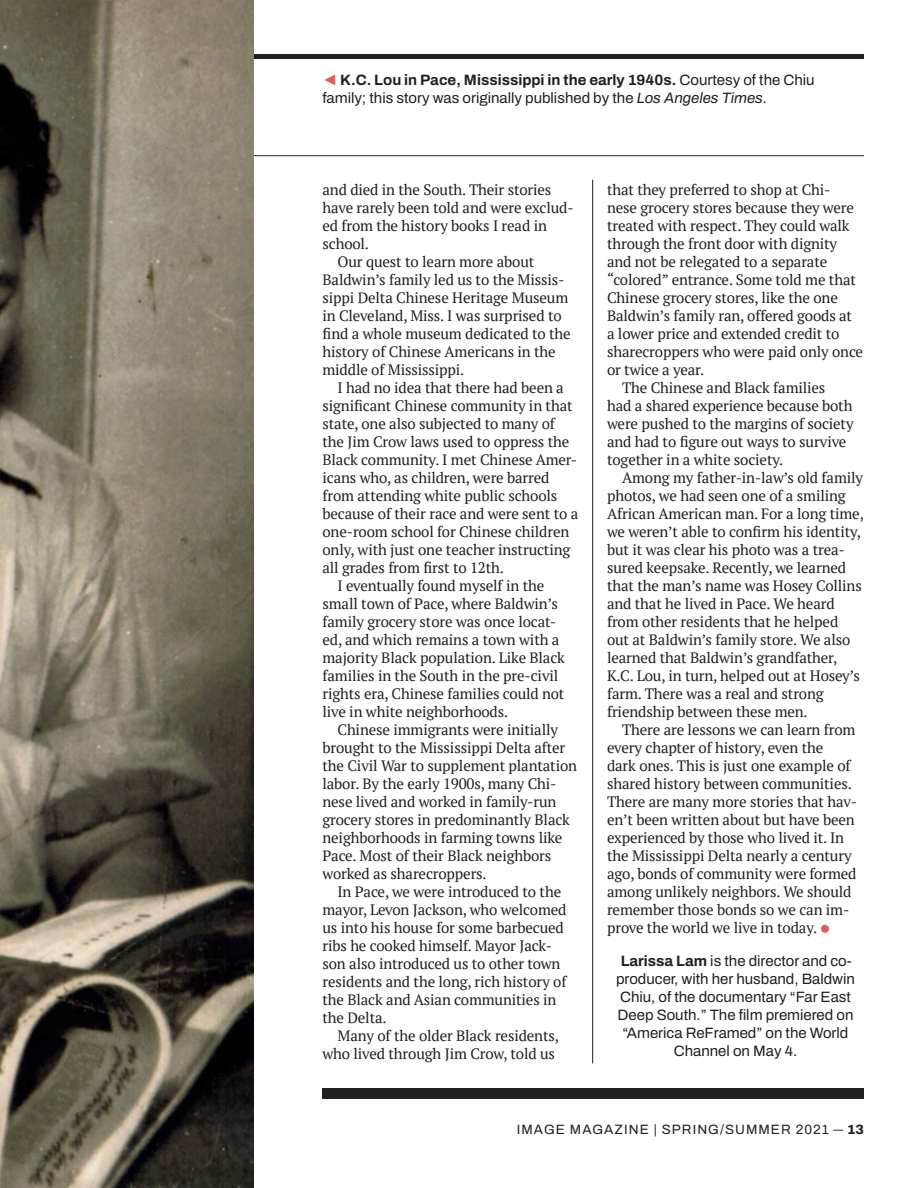
<style>
.page{position:relative;width:918px;height:1188px;background:#fff}
.page>*{position:absolute;margin:0;border:0;box-sizing:border-box;transform-origin:0 0}
.t1{font:15px/18px "PT Serif";letter-spacing:-.01em;color:#231f20}
.t2{font:15px/18px "Archivo";color:#231f20;text-align:center}
.t3{font:13.5px "Archivo";letter-spacing:.075em;color:#231f20}
.s1{font-family:"Arial";font-weight:700;color:#e35d50}
.s2{font-weight:700}
.s3{font-style:italic}
.s4{font-family:"Californian FB";color:#e35d50}
.s5{font-family:"PT Serif"}
.s6{font-weight:800}
</style>
<div class="page">
<hr style="left:54px;top:54px;width:810px;height:4px;background:#231f20">
<hr style="left:592px;top:180px;width:1px;height:883px;background:#231f20">
<hr style="left:54px;top:155px;width:810px;height:1px;background:#231f20">
<div style="left:322px;top:1089px;width:542px;height:10px;background:#231f20"></div>
<img style="left:0;top:0;width:254px;height:1188px">
<p class="t2" style="left:322px;top:71px;width:494px;text-align:left"><span class="s1">◄</span> <span class="s2">K.C. Lou in Pace, Mississippi in the early 1940s.</span> Courtesy of the Chiu family; this story was originally published by the <span class="s3">Los Angeles Times</span>.</p>
<p class="t1" style="left:322px;top:181px;width:253px">and died in the South. Their stories have rarely been told and were exclud&shy;ed from the history books I read in school.</p>
<p class="t1" style="left:322px;top:253px;width:250px;text-indent:15px">Our quest to learn more about Baldwin’s family led us to the Missis&shy;sippi Delta Chinese Heritage Museum in Cleveland, Miss. I was surprised to find a whole museum dedicated to the history of Chinese Americans in the middle of Mississippi.</p>
<p class="t1" style="left:322px;top:379px;width:257px;text-indent:15px">I had no idea that there had been a significant Chinese community in that state, one also subjected to many of the Jim Crow laws used to oppress the Black community. I met Chinese Amer&shy;icans who, as children, were barred from attending white public schools because of their race and were sent to a one-room school for Chinese children only, with just one teacher instructing all grades from first to 12th.</p>
<p class="t1" style="left:322px;top:577px;width:244px;text-indent:15px">I eventually found myself in the small town of Pace, where Baldwin’s family grocery store was once locat&shy;ed, and which remains a town with a majority Black population. Like Black families in the South in the pre-civil rights era, Chinese families could not live in white neighborhoods.</p>
<p class="t1" style="left:322px;top:721px;width:256px;text-indent:15px">Chinese immigrants were initially brought to the Mississippi Delta after the Civil War to supplement plantation labor. By the early 1900s, many Chi&shy;nese lived and worked in family-run grocery stores in predominantly Black neighborhoods in farming towns like Pace. Most of their Black neighbors worked as sharecroppers.</p>
<p class="t1" style="left:322px;top:883px;width:246px;text-indent:15px">In Pace, we were introduced to the mayor, Levon Jackson, who welcomed us into his house for some barbecued ribs he cooked himself. Mayor Jack&shy;son also introduced us to other town residents and the long, rich history of the Black and Asian communities in the Delta.</p>
<p class="t1" style="left:322px;top:1027px;width:238px;text-align:right">Many of the older Black residents, who lived through Jim Crow, told us</p>
<p class="t1" style="left:607px;top:181px;width:258px">that they preferred to shop at Chi&shy;nese grocery stores because they were treated with respect. They could walk through the front door with dignity and not be relegated to a separate “colored” entrance. Some told me that Chinese grocery stores, like the one Baldwin’s family ran, offered goods at a lower price and extended credit to sharecroppers who were paid only once or twice a year.</p>
<p class="t1" style="left:607px;top:379px;width:248px;text-indent:15px">The Chinese and Black families had a shared experience because both were pushed to the margins of society and had to figure out ways to survive together in a white society.</p>
<p class="t1" style="left:607px;top:469px;width:258px;text-indent:15px">Among my father-in-law’s old family photos, we had seen one of a smiling African American man. For a long time, we weren’t able to confirm his identity, but it was clear his photo was a trea&shy;sured keepsake. Recently, we learned that the man’s name was Hosey Collins and that he lived in Pace. We heard from other residents that he helped out at Baldwin’s family store. We also learned that Baldwin’s grandfather, K.C. Lou, in turn, helped out at Hosey’s farm. There was a real and strong friendship between these men.</p>
<p class="t1" style="left:607px;top:721px;width:252px;text-indent:15px">There are lessons we can learn from every chapter of history, even the<br>dark ones. This is just one example of shared history between communities.<br>There are many more stories that hav&shy;en’t been written about but have been experienced by those who lived it. In the Mississippi Delta nearly a century ago, bonds of community were formed among unlikely neighbors. We should remember those bonds so we can im&shy;prove the world we live in today. <span class="s4">•</span></p>
<p class="t2" style="left:616px;top:952px;width:240px"><span class="s2">Larissa Lam</span> is the director and co&shy;producer, with her husband, Baldwin<br>Chiu, of the documentary “Far East<br>Deep South.” The film premiered on “America ReFramed” on the World<br>Channel on May 4.</p>
<p class="t3" style="left:517px;top:1119px;width:349px">IMAGE MAGAZINE | SPRING/SUMMER 2021 <span class="s5">—</span> <span class="s6">13</span></p>
</div>
